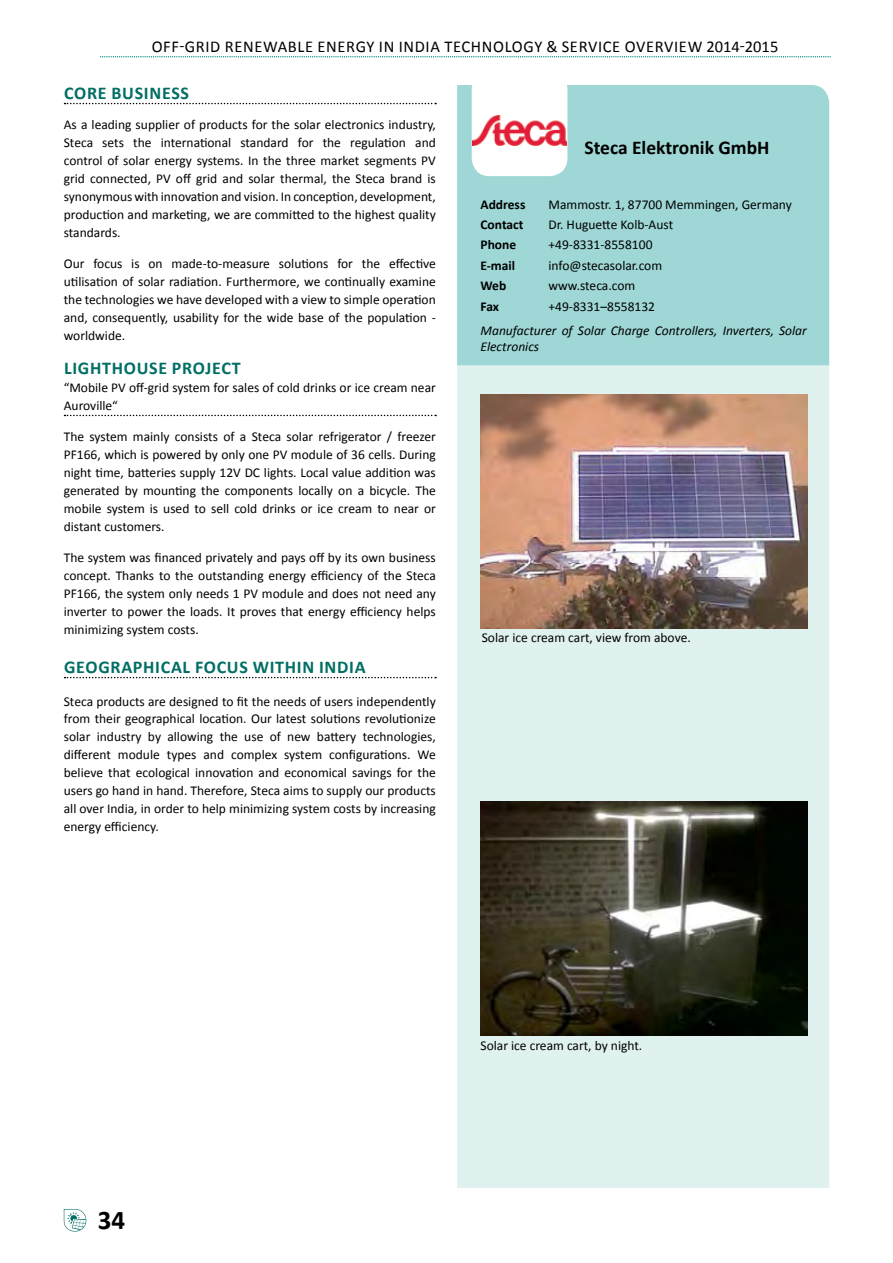
<style>
.page{position:relative;width:893px;height:1263px;background:#fff}
.page>*{position:absolute;margin:0;border:0;box-sizing:border-box;transform-origin:0 0}
.t1{font:700 27px "Calibri";color:#000}
.t2{font:700 19.5px "Calibri";color:#000}
.t3{font:700 18px "Calibri";letter-spacing:.04em;color:#006e64}
.t4{font:16.5px "Calibri";letter-spacing:.04em;color:#000}
.t5{font:13.5px/18px "Calibri";color:#000;text-align:justify}
.t6{font:italic 13.5px/16.2px "Calibri";color:#000}
.t7{font:700 13.5px "Calibri";color:#000}
</style>
<div class="page">
<svg style="left:100px;top:56px;width:731px;height:1px"></svg>
<div style="left:457px;top:365px;width:372px;height:823px;background:#e0f2f0"></div>
<div style="left:457px;top:85px;width:372px;height:280px;background:#9ed7d5"></div>
<svg style="left:472px;top:85px;width:95px;height:91px"></svg>
<img style="left:473px;top:115px;width:93px;height:31px">
<svg style="left:65px;top:103px;width:371px;height:1px"></svg>
<svg style="left:65px;top:415px;width:371px;height:1px"></svg>
<svg style="left:65px;top:677px;width:371px;height:1px"></svg>
<img style="left:480px;top:395px;width:327px;height:233px">
<img style="left:480px;top:801px;width:328px;height:234px">
<svg style="left:64px;top:1209px;width:22px;height:22px"></svg>
<p class="t4" style="left:152px;top:36px;width:628px">Off-grid Renewable Energy in I ndia Technology &amp; Service Overview 2014-2015</p>
<h3 class="t3" style="left:64px;top:81px;width:126px">CORE BUSINESS</h3>
<p class="t5" style="left:64px;top:116px;width:374px">As a leading supplier of products for the solar electronics industry, Steca sets the international standard for the regulation and control of solar energy systems. In the three market segments PV grid connected, PV off grid and solar thermal, the Steca brand is synonymous with innovation and vision. In conception, development, production and marketing, we are committed to the highest quality standards.</p>
<p class="t5" style="left:64px;top:255px;width:374px">Our focus is on made-to-measure solutions for the effective utilisation of solar radiation. Furthermore, we continually examine the technologies we have developed with a view to simple operation and, consequently, usability for the wide base of the population - worldwide.</p>
<h3 class="t3" style="left:64px;top:357px;width:178px">LIG HTHOUSE PROJECT</h3>
<p class="t5" style="left:64px;top:379px;width:374px">“Mobile PV off-grid system for sales of cold drinks or ice cream near<br>Auroville“</p>
<p class="t5" style="left:64px;top:428px;width:374px">The system mainly consists of a Steca solar refrigerator / freezer PF166, which is powered by only one PV module of 36 cells. During night time, batteries supply 12V DC lights. Local value addition was generated by mounting the components locally on a bicycle. The mobile system is used to sell cold drinks or ice cream to near or distant customers.</p>
<p class="t5" style="left:64px;top:548px;width:374px">The system was financed privately and pays off by its own business concept. Thanks to the outstanding energy efficiency of the Steca PF166, the system only needs 1 PV module and does not need any inverter to power the loads. It proves that energy efficiency helps minimizing system costs.</p>
<h3 class="t3" style="left:64px;top:655px;width:303px">GEOG RAPHICAL FOCUS WITHIN INDIA</h3>
<p class="t5" style="left:64px;top:692px;width:374px">Steca products are designed to fit the needs of users independently from their geographical location. Our latest solutions revolutionize solar industry by allowing the use of new battery technologies, different module types and complex system configurations. We believe that ecological innovation and economical savings for the users go hand in hand. Therefore, Steca aims to supply our products all over India, in order to help minimizing system costs by increasing energy efficiency.</p>
<h2 class="t2" style="left:584px;top:135px;width:184px">STECA ELEKTRONIK GMBH</h2>
<p class="t7" style="left:480px;top:195px;width:46px">ADDRESS</p>
<p class="t5" style="left:548px;top:195px;width:245px">Mammostr. 1, 87700 Memmingen, Germany</p>
<p class="t7" style="left:480px;top:216px;width:45px">CONTACT</p>
<p class="t5" style="left:548px;top:215px;width:126px">Dr. Huguette Kolb-Aust</p>
<p class="t7" style="left:480px;top:236px;width:37px">PHONE</p>
<p class="t5" style="left:548px;top:236px;width:105px">+49-8331-8558100</p>
<p class="t7" style="left:480px;top:257px;width:36px">E-MAIL</p>
<p class="t5" style="left:548px;top:256px;width:115px">info@stecasolar.com</p>
<p class="t7" style="left:480px;top:277px;width:27px">WEB</p>
<p class="t5" style="left:548px;top:277px;width:88px">www.steca.com</p>
<p class="t7" style="left:480px;top:298px;width:20px">FAX</p>
<p class="t5" style="left:548px;top:297px;width:108px">+49-8331–8558132</p>
<p class="t6" style="left:480px;top:322px;width:328px">Manufacturer of Solar Charge Controllers, Inverters, Solar<br>Electronics</p>
<p class="t5" style="left:482px;top:629px;width:211px">Solar ice cream cart, view from above.</p>
<h1 class="t1" style="left:98px;top:1203px;width:29px">34</h1>
<p class="t5" style="left:480px;top:1036px;width:163px">Solar ice cream cart, by night.</p>
</div>
